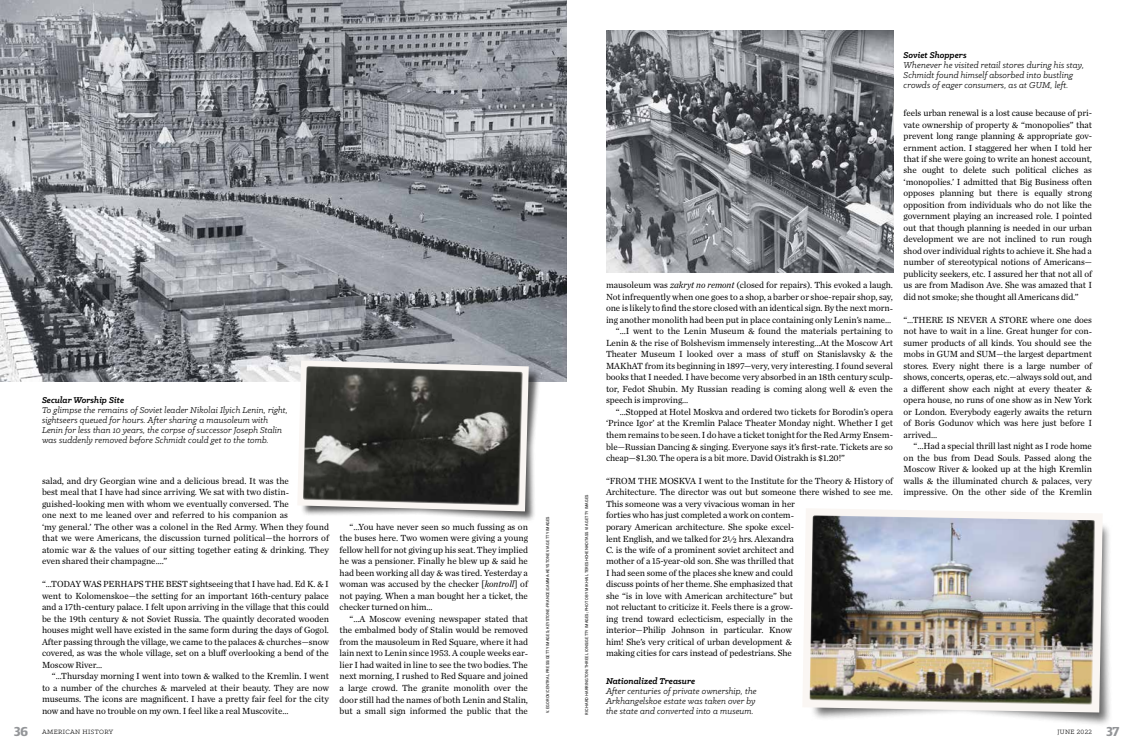
<style>
.page{position:relative;width:1134px;height:756px;background:#fff}
.page>*{position:absolute;margin:0;border:0;box-sizing:border-box;transform-origin:0 0}
.t1{font:italic 9.5px/10px "Klinic Slab";letter-spacing:.005em;color:#000}
.t2{font:italic 700 9.5px "Klinic Slab";letter-spacing:.005em;color:#000}
.t3{font:9.2px/11.5px "Chronicle Text G1";letter-spacing:-.005em;color:#000;text-align:justify}
.t4{font:7px "Klinic Slab";letter-spacing:.05em;color:#000}
.t5{font:4px "Trade Gothic Next LT Pro";letter-spacing:.025em;color:#000}
.s1{font-style:italic}
.s2{font-family:"Guardian Compact";font-weight:600;font-size:13px;color:#939598}
</style>
<div class="page">
<img style="left:606px;top:30px;width:288px;height:242px">
<div style="left:810px;top:512px;width:303px;height:215px;background:#000;opacity:.6"></div>
<svg style="left:803px;top:509px;width:307px;height:211px"></svg>
<img style="left:810px;top:515px;width:286px;height:190px">
<img style="left:0;top:0;width:567px;height:381px">
<div style="left:300px;top:364px;width:242px;height:159px;background:#000;opacity:.65"></div>
<svg style="left:292px;top:355px;width:242px;height:162px"></svg>
<img style="left:303px;top:366px;width:220px;height:140px">
<p class="t2" style="left:42px;top:394px;width:84px">Secular Worship Site</p>
<p class="t1" style="left:42px;top:405px;width:247px">To glimpse the remains of Soviet leader Nikolai Ilyich Lenin, right, sightseers queued for hours. After sharing a mausoleum with Lenin for less than 10 years, the corpse of successor Joseph Stalin was suddenly removed before Schmidt could get to the tomb.</p>
<p class="t3" style="left:42px;top:475px;width:289px;text-align:left">salad, and dry Georgian wine and a delicious bread. It was the<br>best meal that I have had since arriving. We sat with two distin&shy;guished-looking men with whom we eventually conversed. The<br>one next to me leaned over and referred to his companion as<br>‘my general.’ The other was a colonel in the Red Army. When they found that we were Americans, the discussion turned political—the horrors of atomic war &amp; the values of our sitting together eating &amp; drinking. They even shared their champagne….”</p>
<p class="t3" style="left:42px;top:578px;width:289px">“…TODAY WAS PERHAPS THE BEST sightseeing that I have had. Ed K. &amp; I went to Kolomenskoe—the setting for an important 16th-century palace and a 17th-century palace. I felt upon arriving in the village that this could be the 19th century &amp; not Soviet Russia. The quaintly decorated wooden houses might well have existed in the same form during the days of Gogol.<br>After passing through the village, we came to the palaces &amp; churches—snow covered, as was the whole village, set on a bluff overlooking a bend of the Moscow River…</p>
<p class="t3" style="left:42px;top:670px;width:289px;text-indent:10px">“…Thursday morning I went into town &amp; walked to the Kremlin. I went to a number of the churches &amp; marveled at their beauty. They are now museums. The icons are magnificent. I have a pretty fair feel for the city now and have no trouble on my own. I feel like a real Muscovite…</p>
<p class="t3" style="left:340px;top:521px;width:190px;text-indent:10px">“…You have never seen so much fussing as on the buses here. Two women were giving a young fellow hell for not giving up his seat. They implied he was a pensioner. Finally he blew up &amp; said he had been working all day &amp; was tired. Yesterday a woman was accused by the checker [<span class="s1">kontroll</span>] of not paying. When a man bought her a ticket, the checker turned on him…</p>
<p class="t3" style="left:340px;top:613px;width:190px;text-indent:10px">“…A Moscow evening newspaper stated that the embalmed body of Stalin would be removed from the mausoleum in Red Square, where it had lain next to Lenin since 1953. A couple weeks ear&shy;lier I had waited in line to see the two bodies. The next morning, I rushed to Red Square and joined a large crowd. The granite monolith over the door still had the names of both Lenin and Stalin, but a small sign informed the public that the</p>
<p class="t5" style="left:545px;top:713px;width:199px;rotate:-90deg">V. EGOROV/CENTRAL PRESS/GETTY IMAGES; KEYSTONE-FRANCE/GAMMA-KEYSTONE VIA GETTY IMAGES</p>
<p class="t5" style="left:584px;top:714px;width:221px;rotate:-90deg">RICHARD HARRINGTON/THREE LIONS/GETTY IMAGES; PHOTO BY MIKHAIL TERESHCHENKO\TASS VIA GETTY IMAGES</p>
<p class="t3" style="left:606px;top:279px;width:289px">mausoleum was <span class="s1">zakryt no remont</span> (closed for repairs). This evoked a laugh.</p>
<p class="t3" style="left:606px;top:291px;width:288px">Not infrequently when one goes to a shop, a barber or shoe-repair shop, say,</p>
<p class="t3" style="left:606px;top:302px;width:288px">one is likely to find the store closed with an identical sign. By the next morn-</p>
<p class="t3" style="left:606px;top:314px;width:287px">ing another monolith had been put in place containing only Lenin’s name…</p>
<p class="t3" style="left:616px;top:325px;width:278px">“…I went to the Lenin Museum &amp; found the materials pertaining to</p>
<p class="t3" style="left:606px;top:337px;width:289px">Lenin &amp; the rise of Bolshevism immensely interesting…At the Moscow Art</p>
<p class="t3" style="left:606px;top:348px;width:288px">Theater Museum I looked over a mass of stuff on Stanislavsky &amp; the</p>
<p class="t3" style="left:606px;top:360px;width:289px">MAKhAT from its beginning in 1897—very, very interesting. I found several</p>
<p class="t3" style="left:606px;top:371px;width:289px">books that I needed. I have become very absorbed in an 18th century sculp-</p>
<p class="t3" style="left:606px;top:383px;width:288px">tor, Fedot Shubin. My Russian reading is coming along well &amp; even the</p>
<p class="t3" style="left:606px;top:394px;width:84px">speech is improving…</p>
<p class="t3" style="left:616px;top:406px;width:279px">“…Stopped at Hotel Moskva and ordered two tickets for Borodin’s opera</p>
<p class="t3" style="left:606px;top:417px;width:289px">‘Prince Igor’ at the Kremlin Palace Theater Monday night. Whether I get</p>
<p class="t3" style="left:606px;top:429px;width:289px">them remains to be seen. I do have a ticket tonight for the Red Army Ensem-</p>
<p class="t3" style="left:606px;top:440px;width:288px">ble—Russian Dancing &amp; singing. Everyone says it’s first-rate. Tickets are so</p>
<p class="t3" style="left:606px;top:452px;width:241px">cheap—$1.30. The opera is a bit more. David Oistrakh is $1.20!”</p>
<p class="t3" style="left:606px;top:475px;width:289px;text-align:left">“FROM THE MOSKVA I went to the Institute for the Theory &amp; History of Architecture. The director was out but someone there wished to see me.<br>This someone was a very vivacious woman in her<br>forties who has just completed a work on contem-<br>porary American architecture. She spoke excel-<br>lent English, and we talked for 2½ hrs. Alexandra<br>C. is the wife of a prominent soviet architect and<br>mother of a 15-year-old son. She was thrilled that<br>I had seen some of the places she knew and could<br>discuss points of her theme. She emphasized that<br>she “is in love with American architecture” but<br>not reluctant to criticize it. Feels there is a grow-<br>ing trend toward eclecticism, especially in the<br>interior—Philip Johnson in particular. Know<br>him! She’s very critical of urban development &amp;<br>making cities for cars instead of pedestrians. She</p>
<p class="t2" style="left:606px;top:674px;width:91px">Nationalized Treasure</p>
<p class="t1" style="left:606px;top:685px;width:152px">After centuries of private ownership, the<br>Arkhangelskoe estate was taken over by the state and converted into a museum.</p>
<p class="t2" style="left:904px;top:49px;width:65px">Soviet Shoppers</p>
<p class="t1" style="left:904px;top:60px;width:182px">Whenever he visited retail stores during his stay,<br>Schmidt found himself absorbed into bustling crowds of eager consumers, as at GUM, left.</p>
<p class="t3" style="left:904px;top:107px;width:190px">feels urban renewal is a lost cause because of pri&shy;vate ownership of property &amp; “monopolies” that prevent long range planning &amp; appropriate gov&shy;ernment action. I staggered her when I told her that if she were going to write an honest account, she ought to delete such political cliches as ‘monopolies.’ I admitted that Big Business often opposes planning but there is equally strong opposition from individuals who do not like the government playing an increased role. I pointed out that though planning is needed in our urban development we are not inclined to run rough shod over individual rights to achieve it. She had a number of stereotypical notions of Americans— publicity seekers, etc. I assured her that not all of us are from Madison Ave. She was amazed that I did not smoke; she thought all Americans did.”</p>
<p class="t3" style="left:904px;top:314px;width:190px">“…THERE IS NEVER A STORE where one does not have to wait in a line. Great hunger for con&shy;sumer products of all kinds. You should see the mobs in GUM and SUM—the largest department stores. Every night there is a large number of shows, concerts, operas, etc.—always sold out, and a different show each night at every theater &amp; opera house, no runs of one show as in New York or London. Everybody eagerly awaits the return of Boris Godunov which was here just before I arrived…</p>
<p class="t3" style="left:904px;top:440px;width:190px;text-indent:10px">“…Had a special thrill last night as I rode home on the bus from Dead Souls. Passed along the Moscow River &amp; looked up at the high Kremlin walls &amp; the illuminated church &amp; palaces, very impressive. On the other side of the Kremlin</p>
<p class="t4" style="left:14px;top:728px;width:101px"><span class="s2">36</span> AMERICAN HISTORY</p>
<p class="t4" style="left:1057px;top:728px;width:64px">JUNE 2022 <span class="s2">37</span></p>
</div>
